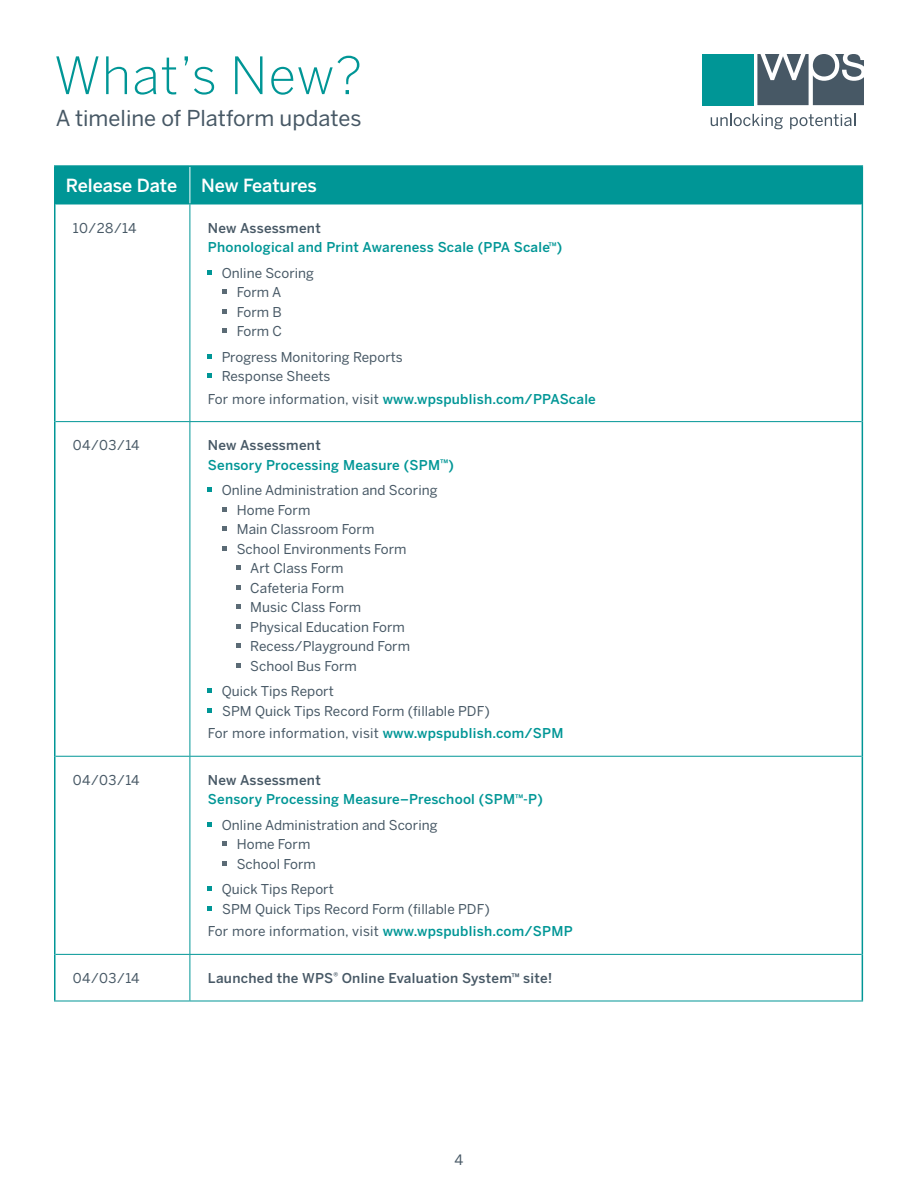
<style>
.page{position:relative;width:918px;height:1188px;background:#fff}
.page>*{position:absolute;margin:0;border:0;box-sizing:border-box;transform-origin:0 0}
.t1{font:300 51px "Benton Sans";letter-spacing:.02em;color:#009696}
.t2{font:21.75px "Benton Sans";color:#475865}
.t3{font:500 18px "Benton Sans";letter-spacing:-.005em;color:#fff}
.t4{font:14.25px "Benton Sans";color:#475865}
.t5{font:13.5px/19.5px "Benton Sans";letter-spacing:.005em;color:#475865}
.t6{font:500 13.5px/19.5px "Benton Sans";letter-spacing:.02em;color:#009696}
.t7{font:500 13.5px "Benton Sans";letter-spacing:.02em;color:#475865}
.s1{color:#475865}
.s2{font-weight:400;color:#475865}
.s3{font-weight:500;color:#009696}
</style>
<div class="page">
<div style="left:702px;top:54px;width:51px;height:51px;background:#009696"></div>
<svg style="left:757px;top:54px;width:107px;height:51px"></svg>
<svg style="left:711px;top:114px;width:72px;height:15px"></svg>
<svg style="left:790px;top:114px;width:65px;height:15px"></svg>
<div style="left:56px;top:167px;width:806px;height:37px;background:#009696"></div>
<hr style="left:190px;top:167px;width:1px;height:37px;background:#fff">
<hr style="left:56px;top:204px;width:134px;height:1px;background:#009696">
<hr style="left:190px;top:204px;width:672px;height:1px;background:#009696">
<hr style="left:190px;top:204px;width:1px;height:217px;background:#009696">
<hr style="left:56px;top:421px;width:134px;height:1px;background:#009696">
<hr style="left:190px;top:421px;width:672px;height:1px;background:#009696">
<hr style="left:190px;top:422px;width:1px;height:334px;background:#009696">
<hr style="left:56px;top:756px;width:134px;height:1px;background:#009696">
<hr style="left:190px;top:756px;width:672px;height:1px;background:#009696">
<hr style="left:190px;top:757px;width:1px;height:197px;background:#009696">
<hr style="left:56px;top:954px;width:134px;height:1px;background:#009696">
<hr style="left:190px;top:954px;width:672px;height:1px;background:#009696">
<hr style="left:190px;top:955px;width:1px;height:46px;background:#009696">
<hr style="left:54px;top:1001px;width:136px;height:1px;background:#009696">
<hr style="left:190px;top:1001px;width:673px;height:1px;background:#009696">
<hr style="left:54px;top:165px;width:136px;height:2px;background:#009696">
<hr style="left:54px;top:167px;width:2px;height:37px;background:#009696">
<hr style="left:190px;top:165px;width:673px;height:2px;background:#009696">
<hr style="left:862px;top:167px;width:1px;height:37px;background:#009696">
<hr style="left:54px;top:204px;width:2px;height:218px;background:#009696">
<hr style="left:862px;top:204px;width:1px;height:218px;background:#009696">
<hr style="left:54px;top:422px;width:2px;height:334px;background:#009696">
<hr style="left:862px;top:422px;width:1px;height:334px;background:#009696">
<hr style="left:54px;top:756px;width:2px;height:198px;background:#009696">
<hr style="left:862px;top:756px;width:1px;height:198px;background:#009696">
<hr style="left:54px;top:954px;width:2px;height:47px;background:#009696">
<hr style="left:862px;top:954px;width:1px;height:47px;background:#009696">
<svg style="left:208px;top:270px;width:4px;height:4px"></svg>
<svg style="left:223px;top:289px;width:4px;height:5px"></svg>
<svg style="left:223px;top:309px;width:4px;height:4px"></svg>
<svg style="left:223px;top:328px;width:4px;height:5px"></svg>
<svg style="left:208px;top:354px;width:4px;height:4px"></svg>
<svg style="left:208px;top:373px;width:4px;height:5px"></svg>
<svg style="left:208px;top:488px;width:4px;height:4px"></svg>
<svg style="left:223px;top:507px;width:4px;height:4px"></svg>
<svg style="left:223px;top:527px;width:4px;height:4px"></svg>
<svg style="left:223px;top:546px;width:4px;height:4px"></svg>
<svg style="left:236px;top:566px;width:5px;height:4px"></svg>
<svg style="left:236px;top:585px;width:5px;height:4px"></svg>
<svg style="left:236px;top:605px;width:5px;height:4px"></svg>
<svg style="left:236px;top:624px;width:5px;height:4px"></svg>
<svg style="left:236px;top:644px;width:5px;height:4px"></svg>
<svg style="left:236px;top:663px;width:5px;height:4px"></svg>
<svg style="left:208px;top:689px;width:4px;height:4px"></svg>
<svg style="left:208px;top:822px;width:4px;height:4px"></svg>
<svg style="left:223px;top:842px;width:4px;height:4px"></svg>
<svg style="left:223px;top:861px;width:4px;height:4px"></svg>
<svg style="left:208px;top:887px;width:4px;height:4px"></svg>
<svg style="left:207px;top:708px;width:5px;height:5px"></svg>
<svg style="left:207px;top:906px;width:5px;height:5px"></svg>
<h1 class="t1" style="left:54px;top:46px;width:310px">What’s New?</h1>
<h2 class="t2" style="left:56px;top:105px;width:307px">A timeline of Platform updates</h2>
<h3 class="t3" style="left:66px;top:175px;width:113px">Release Date</h3>
<h3 class="t3" style="left:201px;top:175px;width:117px">New Features</h3>
<p class="t5" style="left:73px;top:218px;width:65px">10/28/14</p>
<p class="t6" style="left:208px;top:218px;width:356px"><span class="s1">New Assessment<br></span>Phonological and Print Awareness Scale (PPA Scale<sup>™</sup>)</p>
<p class="t5" style="left:237px;top:263px;width:79px;text-indent:-15px">Online Scoring<br>Form A<br>Form B<br>Form C</p>
<p class="t5" style="left:222px;top:347px;width:183px">Progress Monitoring Reports<br>Response Sheets</p>
<p class="t6" style="left:208px;top:389px;width:390px"><span class="s2">For more information, visit</span> www.wpspublish.com/PPAScale</p>
<p class="t5" style="left:73px;top:435px;width:68px">04/03/14</p>
<p class="t6" style="left:208px;top:435px;width:248px"><span class="s1">New Assessment<br></span>Sensory Processing Measure (SPM<sup>™</sup>)</p>
<p class="t5" style="left:222px;top:480px;width:217px">Online Administration and Scoring</p>
<p class="t5" style="left:237px;top:500px;width:75px">Home Form</p>
<p class="t5" style="left:237px;top:519px;width:139px">Main Classroom Form</p>
<p class="t5" style="left:237px;top:539px;width:171px">School Environments Form</p>
<p class="t5" style="left:250px;top:558px;width:95px">Art Class Form</p>
<p class="t5" style="left:250px;top:578px;width:95px">Cafeteria Form</p>
<p class="t5" style="left:250px;top:597px;width:112px">Music Class Form</p>
<p class="t5" style="left:250px;top:617px;width:156px">Physical Education Form</p>
<p class="t5" style="left:250px;top:636px;width:161px">Recess/Playground Form</p>
<p class="t5" style="left:250px;top:656px;width:108px">School Bus Form</p>
<p class="t5" style="left:222px;top:681px;width:270px">Quick Tips Report<br>SPM Quick Tips Record Form (fillable PDF)</p>
<p class="t5" style="left:208px;top:723px;width:357px">For more information, visit <span class="s3">www.wpspublish.com/SPM</span></p>
<p class="t5" style="left:73px;top:770px;width:68px">04/03/14</p>
<p class="t6" style="left:208px;top:770px;width:336px"><span class="s1">New Assessment<br></span>Sensory Processing Measure–Preschool (SPM<sup>™</sup>-P)</p>
<p class="t5" style="left:237px;top:815px;width:202px;text-indent:-15px">Online Administration and Scoring<br>Home Form<br>School Form</p>
<p class="t5" style="left:222px;top:880px;width:270px">Quick Tips Report<br>SPM Quick Tips Record Form (fillable PDF)</p>
<p class="t5" style="left:208px;top:922px;width:366px">For more information, visit <span class="s3">www.wpspublish.com/SPMP</span></p>
<p class="t5" style="left:73px;top:968px;width:68px">04/03/14</p>
<p class="t7" style="left:208px;top:970px;width:346px">Launched the WPS<sup>®</sup> Online Evaluation System<sup>™</sup> site!</p>
<p class="t4" style="left:455px;top:1152px;width:10px">4</p>
</div>
